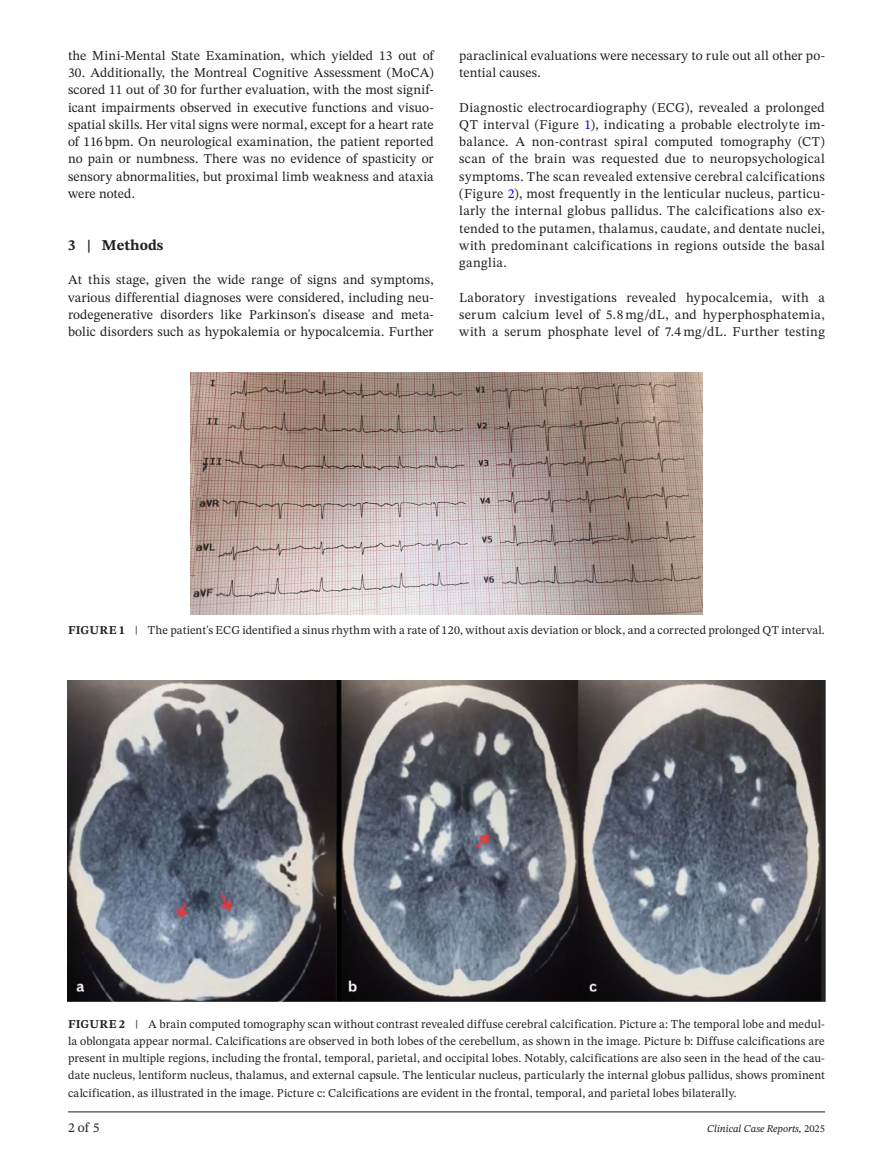
<style>
.page{position:relative;width:893px;height:1174px;background:#fff}
.page>*{position:absolute;margin:0;border:0;box-sizing:border-box;transform-origin:0 0}
.t1{font:700 15px "STIX Two Text";color:#231f20}
.t2{font:13.5px/17.2px "STIX Two Text";letter-spacing:.01em;color:#231f20;text-align:justify}
.t3{font:12px/17.2px "STIX Two Text";letter-spacing:.01em;color:#231f20;text-align:justify}
.t4{font:italic 10.5px "STIX Two Text";color:#231f20}
.s1{color:#00f}
.s2{font-weight:700}
.s3{font-style:normal}
</style>
<div class="page">
<hr style="left:68px;top:1111px;width:757px;height:1px;background:#231f20">
<img style="left:191px;top:372px;width:511px;height:242px">
<img style="left:68px;top:680px;width:757px;height:321px">
<p class="t2" style="left:68px;top:47px;width:367px">the Mini-Mental State Examination, which yielded 13 out of</p>
<p class="t2" style="left:68px;top:64px;width:367px">30. Additionally, the Montreal Cognitive Assessment (MoCA) scored 11 out of 30 for further evaluation, with the most signif&shy;icant impairments observed in executive functions and visuo&shy;spatial skills. Her vital signs were normal, except for a heart rate of 116bpm. On neurological examination, the patient reported no pain or numbness. There was no evidence of spasticity or sensory abnormalities, but proximal limb weakness and ataxia were noted.</p>
<p class="t1" style="left:68px;top:234px;width:97px">3 | Methods</p>
<p class="t2" style="left:68px;top:271px;width:367px">At this stage, given the wide range of signs and symptoms, various differential diagnoses were considered, including neu&shy;rodegenerative disorders like Parkinson's disease and meta&shy;bolic disorders such as hypokalemia or hypocalcemia. Further</p>
<p class="t2" style="left:459px;top:47px;width:367px">paraclinical evaluations were necessary to rule out all other po&shy;tential causes.</p>
<p class="t2" style="left:459px;top:98px;width:367px">Diagnostic electrocardiography (ECG), revealed a prolonged QT interval (Figure <span class="s1">1</span>), indicating a probable electrolyte im&shy;balance. A non-contrast spiral computed tomography (CT) scan of the brain was requested due to neuropsychological symptoms. The scan revealed extensive cerebral calcifications (Figure <span class="s1">2</span>), most frequently in the lenticular nucleus, particu&shy;larly the internal globus pallidus. The calcifications also ex&shy;tended to the putamen, thalamus, caudate, and dentate nuclei, with predominant calcifications in regions outside the basal ganglia.</p>
<p class="t2" style="left:459px;top:288px;width:367px">Laboratory investigations revealed hypocalcemia, with a serum calcium level of 5.8 mg/dL, and hyperphosphatemia, with a serum phosphate level of 7.4 mg/dL. Further testing</p>
<p class="t3" style="left:68px;top:621px;width:758px"><span class="s2">FIGURE 1</span> | The patient's ECG identified a sinus rhythm with a rate of 120, without axis deviation or block, and a corrected prolonged QT interval.</p>
<p class="t3" style="left:68px;top:1015px;width:758px"><span class="s2">FIGURE 2</span> | A brain computed tomography scan without contrast revealed diffuse cerebral calcification. Picture a: The temporal lobe and medul&shy;la oblongata appear normal. Calcifications are observed in both lobes of the cerebellum, as shown in the image. Picture b: Diffuse calcifications are present in multiple regions, including the frontal, temporal, parietal, and occipital lobes. Notably, calcifications are also seen in the head of the cau&shy;date nucleus, lentiform nucleus, thalamus, and external capsule. The lenticular nucleus, particularly the internal globus pallidus, shows prominent calcification, as illustrated in the image. Picture c: Calcifications are evident in the frontal, temporal, and parietal lobes bilaterally.</p>
<p class="t2" style="left:68px;top:1119px;width:33px">2 of 5</p>
<p class="t4" style="left:707px;top:1121px;width:119px">Clinical Case Reports, <span class="s3">2025</span></p>
</div>
